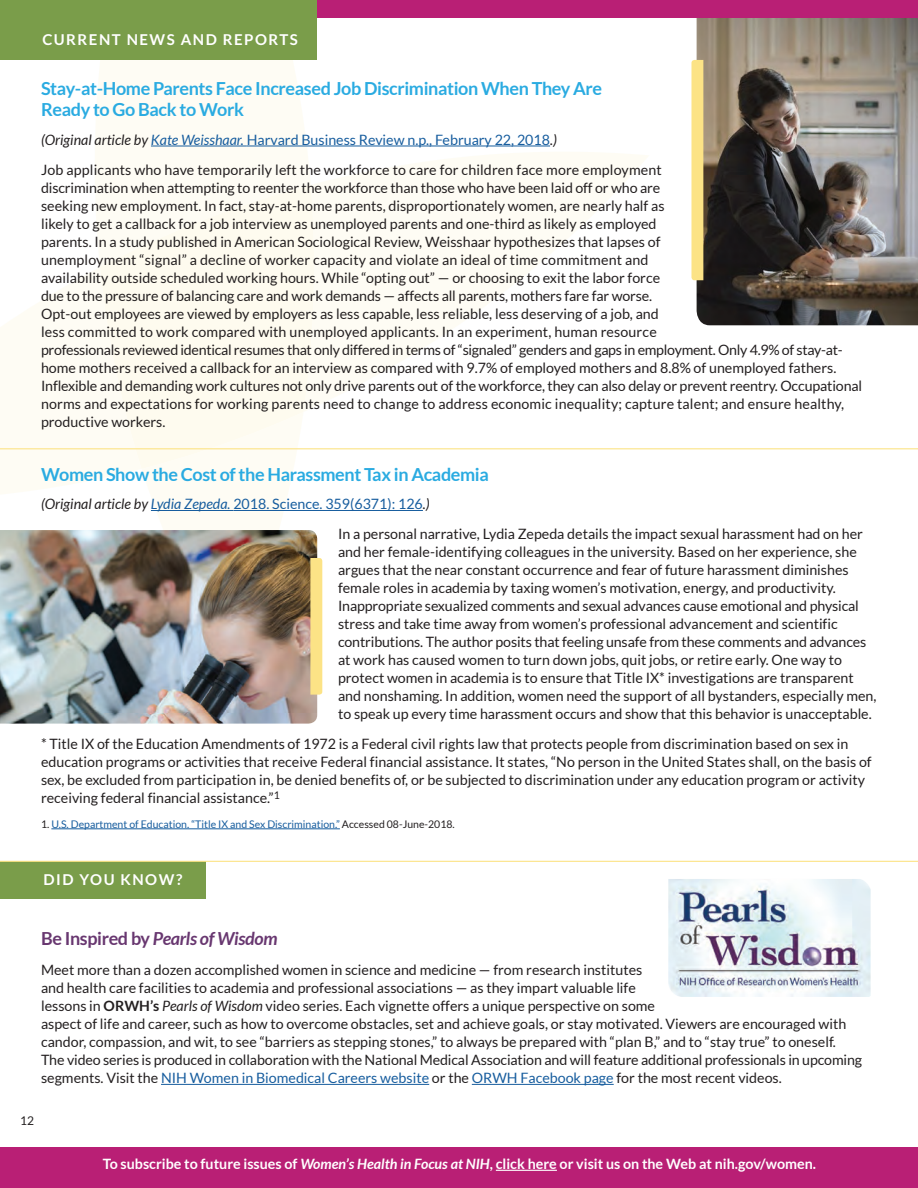
<style>
.page{position:relative;width:918px;height:1188px;background:#fff}
.page>*{position:absolute;margin:0;border:0;box-sizing:border-box;transform-origin:0 0}
.t1{font:700 18px/21px "Lato";letter-spacing:-.02em;color:#2aabe1}
.t2{font:italic 700 18px "Lato";letter-spacing:-.02em;color:#683770}
.t3{font:700 15px "Lato";letter-spacing:.1em;color:#fff}
.t4{font:14.25px/18px "Lato";color:#231f20}
.t5{font:14.25px "Lato";color:#175d9e}
.t6{font:700 14.25px "Lato";color:#fff}
.t7{font:12px "Lato";color:#231f20}
.t8{font:10.5px "Lato";color:#175d9e}
.s1{font-style:italic;color:#231f20}
.s2{font-style:italic}
.s3{color:#231f20}
.s4{font-style:normal}
.s5{font-weight:700}
.s6{color:#175d9e}
</style>
<div class="page">
<svg style="left:95px;top:60px;width:216px;height:470px;fill:#fefcf4"></svg>
<svg style="left:0;top:146px;width:649px;height:360px"></svg>
<div style="left:100px;top:185px;width:216px;height:284px;background:#fefbef"></div>
<hr style="left:472px;top:1084px;width:142px;height:1px;background:#175d9e">
<hr style="left:161px;top:1084px;width:268px;height:1px;background:#175d9e">
<hr style="left:51px;top:829px;width:289px;height:1px;background:#175d9e">
<hr style="left:151px;top:510px;width:82px;height:1px;background:#175d9e">
<hr style="left:233px;top:510px;width:190px;height:1px;background:#175d9e">
<hr style="left:151px;top:146px;width:96px;height:1px;background:#175d9e">
<hr style="left:247px;top:146px;width:303px;height:1px;background:#175d9e">
<div style="left:0;top:861px;width:206px;height:37px;background:#7a9d4a"></div>
<hr style="left:0;top:861px;width:918px;height:1px;background:#fce386">
<hr style="left:0;top:448px;width:918px;height:1px;background:#fce386">
<div style="left:0;top:1148px;width:918px;height:40px;background:#b91f75"></div>
<hr style="left:496px;top:1170px;width:61px;height:1px;background:#fff">
<img style="left:697px;top:18px;width:221px;height:307px">
<svg style="left:691px;top:60px;width:12px;height:220px;background:#fce48b"></svg>
<div style="left:0;top:0;width:918px;height:18px;background:#b91f75"></div>
<div style="left:0;top:0;width:316px;height:60px;background:#7a9d4a"></div>
<img style="left:0;top:530px;width:317px;height:194px">
<svg style="left:310px;top:558px;width:12px;height:137px;background:#f8df85"></svg>
<img style="left:668px;top:879px;width:203px;height:118px">
<p class="t3" style="left:42px;top:31px;width:257px">CURRENT NEWS AND REPORTS</p>
<p class="t1" style="left:41px;top:78px;width:563px">Stay-at-Home Parents Face Increased Job Discrimination When They Are<br>Ready to Go Back to Work</p>
<p class="t5" style="left:41px;top:132px;width:517px"><span class="s1">(Original article by</span> <span class="s2">Kate Weisshaar.</span> Harvard Business Review n.p., February 22, 2018<span class="s1">.)</span></p>
<p class="t4" style="left:41px;top:161px;width:625px">Job applicants who have temporarily left the workforce to care for children face more employment discrimination when attempting to reenter the workforce than those who have been laid off or who are seeking new employment. In fact, stay-at-home parents, disproportionately women, are nearly half as likely to get a callback for a job interview as unemployed parents and one-third as likely as employed parents. In a study published in American Sociological Review, Weisshaar hypothesizes that lapses of unemployment “signal” a decline of worker capacity and violate an ideal of time commitment and availability outside scheduled working hours. While “opting out” — or choosing to exit the labor force due to the pressure of balancing care and work demands — affects all parents, mothers fare far worse.<br>Opt-out employees are viewed by employers as less capable, less reliable, less deserving of a job, and</p>
<p class="t4" style="left:41px;top:323px;width:823px">less committed to work compared with unemployed applicants. In an experiment, human resource<br>professionals reviewed identical resumes that only differed in terms of “signaled” genders and gaps in employment. Only 4.9% of stay-at&shy;home mothers received a callback for an interview as compared with 9.7% of employed mothers and 8.8% of unemployed fathers.<br>Inflexible and demanding work cultures not only drive parents out of the workforce, they can also delay or prevent reentry. Occupational norms and expectations for working parents need to change to address economic inequality; capture talent; and ensure healthy, productive workers.</p>
<p class="t1" style="left:41px;top:464px;width:449px">Women Show the Cost of the Harassment Tax in Academia</p>
<p class="t5" style="left:41px;top:496px;width:390px"><span class="s1">(Original article by</span> <span class="s2">Lydia Zepeda.</span> 2018. Science. 359(6371): 126<span class="s1">.)</span></p>
<p class="t4" style="left:338px;top:525px;width:540px">In a personal narrative, Lydia Zepeda details the impact sexual harassment had on her and her female-identifying colleagues in the university. Based on her experience, she argues that the near constant occurrence and fear of future harassment diminishes female roles in academia by taxing women’s motivation, energy, and productivity.<br>Inappropriate sexualized comments and sexual advances cause emotional and physical stress and take time away from women’s professional advancement and scientific contributions. The author posits that feeling unsafe from these comments and advances at work has caused women to turn down jobs, quit jobs, or retire early. One way to protect women in academia is to ensure that Title IX* investigations are transparent and nonshaming. In addition, women need the support of all bystanders, especially men, to speak up every time harassment occurs and show that this behavior is unacceptable.</p>
<p class="t4" style="left:41px;top:735px;width:832px">* Title IX of the Education Amendments of 1972 is a Federal civil rights law that protects people from discrimination based on sex in education programs or activities that receive Federal financial assistance. It states, “No person in the United States shall, on the basis of sex, be excluded from participation in, be denied benefits of, or be subjected to discrimination under any education program or activity receiving federal financial assistance.”<sup>1</sup></p>
<p class="t8" style="left:41px;top:818px;width:415px"><span class="s3">1.</span> U.S. Department of Education. “Title IX and Sex Discrimination.” <span class="s3">Accessed 08-June-2018.</span></p>
<p class="t3" style="left:43px;top:871px;width:141px">DID YOU KNOW?</p>
<p class="t2" style="left:41px;top:929px;width:238px"><span class="s4">Be Inspired by</span> Pearls of Wisdom</p>
<p class="t4" style="left:41px;top:961px;width:603px">Meet more than a dozen accomplished women in science and medicine — from research institutes and health care facilities to academia and professional associations — as they impart valuable life</p>
<p class="t4" style="left:41px;top:997px;width:823px">lessons in <span class="s5">ORWH’s</span> <span class="s2">Pearls of Wisdom</span> video series. Each vignette offers a unique perspective on some<br>aspect of life and career, such as how to overcome obstacles, set and achieve goals, or stay motivated. Viewers are encouraged with candor, compassion, and wit, to see “barriers as stepping stones,” to always be prepared with “plan B,” and to “stay true” to oneself.<br>The video series is produced in collaboration with the National Medical Association and will feature additional professionals in upcoming segments. Visit the <span class="s6">NIH Women in Biomedical Careers website</span> or the <span class="s6">ORWH Facebook page</span> for the most recent videos.</p>
<p class="t7" style="left:20px;top:1114px;width:15px">12</p>
<p class="t6" style="left:103px;top:1156px;width:715px">To subscribe to future issues of <span class="s2">Women’s Health in Focus at NIH</span>, click here or visit us on the Web at nih.gov/women.</p>
</div>
